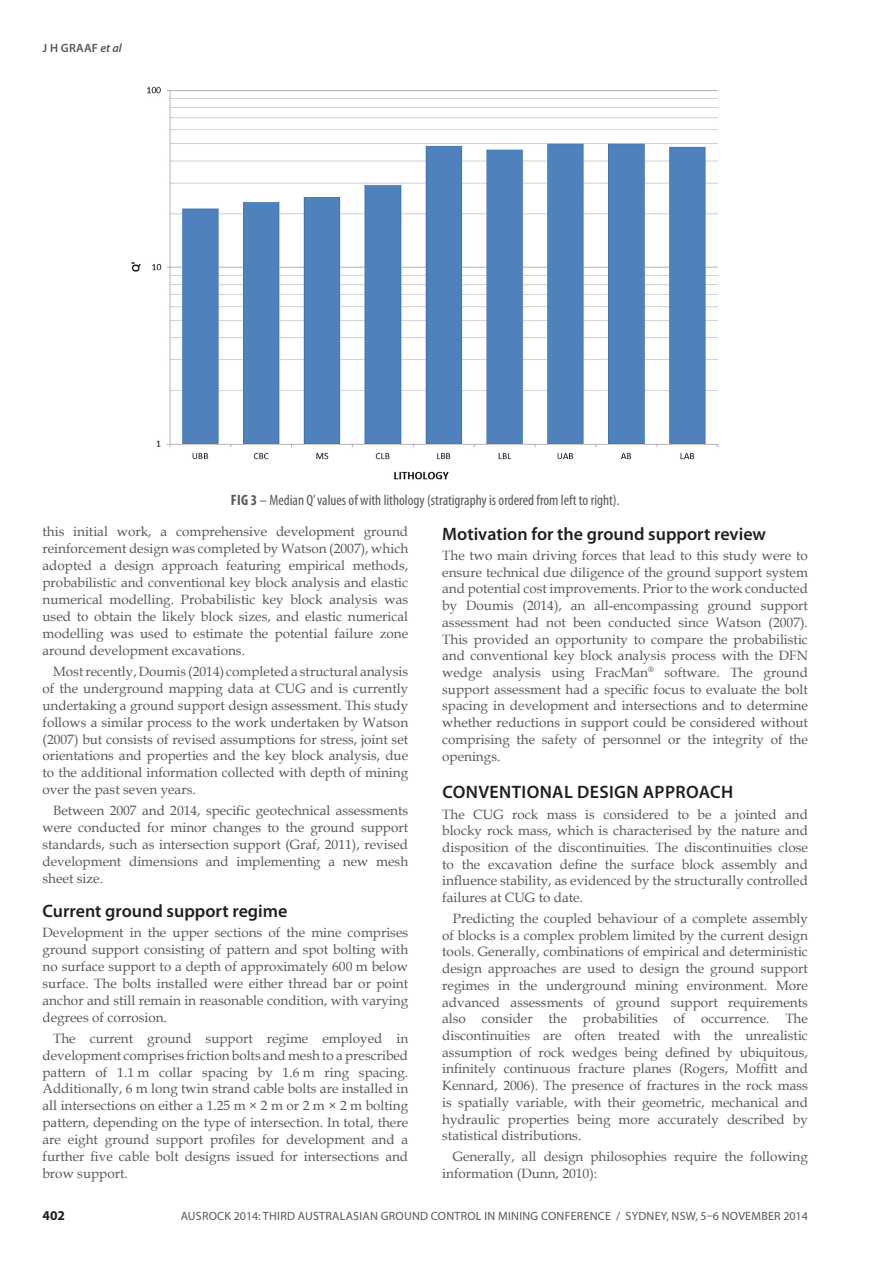
<style>
.page{position:relative;width:893px;height:1263px;background:#fff}
.page>*{position:absolute;margin:0;border:0;box-sizing:border-box;transform-origin:0 0}
.t1{font:600 18px "Myriad Pro";color:#231f20}
.t2{font:600 18px "Myriad Pro";letter-spacing:.02em;color:#231f20}
.caption_figure{font:condensed 15px "Myriad Pro";color:#57585a}
.body_text{font:13.5px/17px "Book Antiqua";color:#57585a;text-align:justify}
.p1{font:13.5px/16.6px "Book Antiqua";color:#57585a;text-align:justify}
.t3{font:700 13.5px "Myriad Pro";color:#231f20}
.t4{font:12px "Myriad Pro";letter-spacing:.02em;color:#57585a}
.t5{font:600 12px "Myriad Pro";letter-spacing:.02em;color:#57585a}
.s1{font-style:italic}
.s2{font-weight:700}
</style>
<div class="page">
<img style="left:131px;top:86px;width:588px;height:394px">
<p class="t5" style="left:43px;top:40px;width:81px">J H GRAAF <span class="s1">et al</span></p>
<p class="caption_figure" style="left:231px;top:490px;width:390px"><span class="s2">FIG 3</span> – Median Q’ values of with lithology (stratigraphy is ordered from left to right).</p>
<p class="p1" style="left:43px;top:523px;width:367px">this initial work, a comprehensive development ground reinforcement design was completed by Watson (2007), which adopted a design approach featuring empirical methods, probabilistic and conventional key block analysis and elastic numerical modelling. Probabilistic key block analysis was used to obtain the likely block sizes, and elastic numerical modelling was used to estimate the potential failure zone around development excavations.</p>
<p class="body_text" style="left:43px;top:662px;width:367px;text-indent:11px">Most recently, Doumis (2014) completed a structural analysis of the underground mapping data at CUG and is currently undertaking a ground support design assessment. This study follows a similar process to the work undertaken by Watson (2007) but consists of revised assumptions for stress, joint set orientations and properties and the key block analysis, due to the additional information collected with depth of mining over the past seven years.</p>
<p class="body_text" style="left:43px;top:802px;width:367px;text-indent:11px">Between 2007 and 2014, specific geotechnical assessments were conducted for minor changes to the ground support standards, such as intersection support (Graf, 2011), revised development dimensions and implementing a new mesh sheet size.</p>
<p class="t1" style="left:43px;top:899px;width:246px">Current ground support regime</p>
<p class="p1" style="left:43px;top:924px;width:367px">Development in the upper sections of the mine comprises ground support consisting of pattern and spot bolting with no surface support to a depth of approximately 600 m below surface. The bolts installed were either thread bar or point anchor and still remain in reasonable condition, with varying degrees of corrosion.</p>
<p class="body_text" style="left:43px;top:1029px;width:367px;text-indent:11px">The current ground support regime employed in development comprises friction bolts and mesh to a prescribed pattern of 1.1 m collar spacing by 1.6 m ring spacing.<br>Additionally, 6 m long twin strand cable bolts are installed in all intersections on either a 1.25 m × 2 m or 2 m × 2 m bolting pattern, depending on the type of intersection. In total, there are eight ground support profiles for development and a further five cable bolt designs issued for intersections and brow support.</p>
<p class="t1" style="left:442px;top:523px;width:325px">Motivation for the ground support review</p>
<p class="p1" style="left:442px;top:547px;width:367px">The two main driving forces that lead to this study were to ensure technical due diligence of the ground support system and potential cost improvements. Prior to the work conducted by Doumis (2014), an all-encompassing ground support assessment had not been conducted since Watson (2007).<br>This provided an opportunity to compare the probabilistic and conventional key block analysis process with the DFN wedge analysis using FracMan<sup>®</sup> software. The ground support assessment had a specific focus to evaluate the bolt spacing in development and intersections and to determine whether reductions in support could be considered without comprising the safety of personnel or the integrity of the openings.</p>
<p class="t2" style="left:442px;top:780px;width:292px">CONVENTIONAL DESIGN APPROACH</p>
<p class="p1" style="left:442px;top:805px;width:367px">The CUG rock mass is considered to be a jointed and blocky rock mass, which is characterised by the nature and disposition of the discontinuities. The discontinuities close to the excavation define the surface block assembly and influence stability, as evidenced by the structurally controlled failures at CUG to date.</p>
<p class="body_text" style="left:442px;top:910px;width:367px;text-indent:11px">Predicting the coupled behaviour of a complete assembly of blocks is a complex problem limited by the current design tools. Generally, combinations of empirical and deterministic design approaches are used to design the ground support regimes in the underground mining environment. More advanced assessments of ground support requirements also consider the probabilities of occurrence. The discontinuities are often treated with the unrealistic assumption of rock wedges being defined by ubiquitous, infinitely continuous fracture planes (Rogers, Moffitt and Kennard, 2006). The presence of fractures in the rock mass is spatially variable, with their geometric, mechanical and hydraulic properties being more accurately described by statistical distributions.</p>
<p class="body_text" style="left:442px;top:1148px;width:367px;text-indent:11px">Generally, all design philosophies require the following information (Dunn, 2010):</p>
<p class="t3" style="left:43px;top:1207px;width:24px">402</p>
<p class="t4" style="left:181px;top:1209px;width:629px">AUSROCK 2014: THIRD AUSTRALASIAN GROUND CONTROL IN MINING CONFERENCE / SYDNEY, NSW, 5–6 NOVEMBER 2014</p>
</div>
